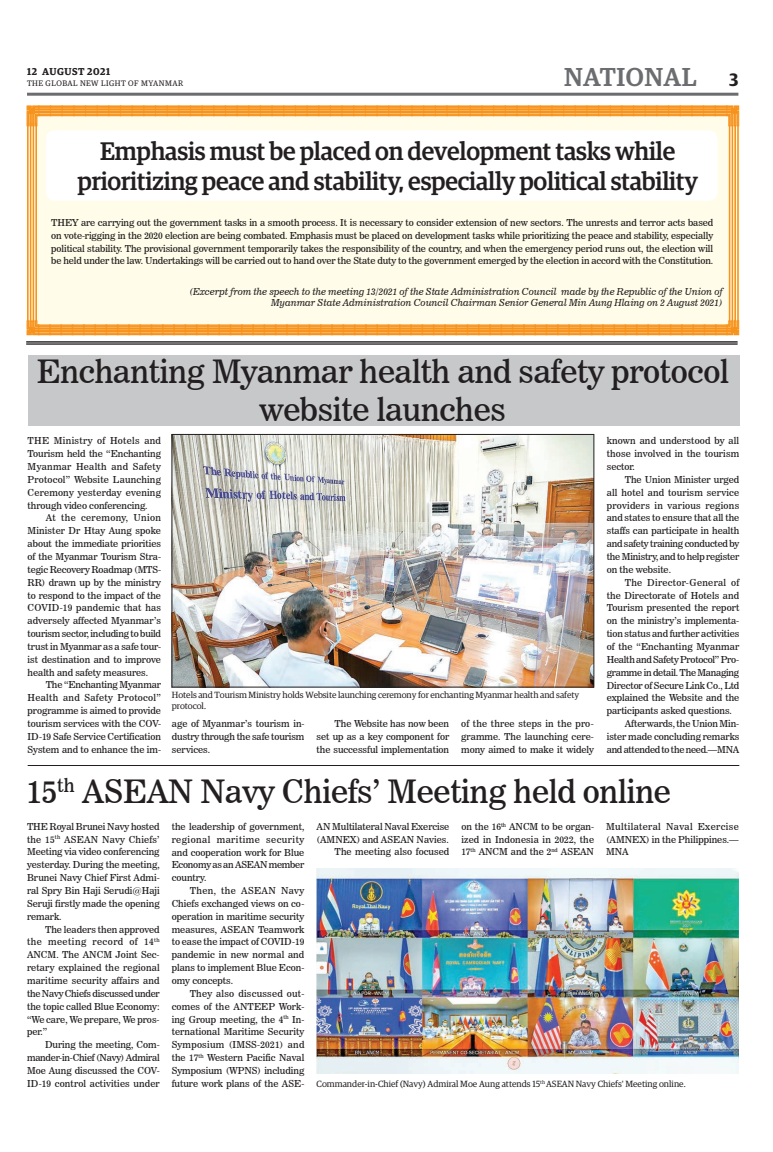
<style>
.page{position:relative;width:773px;height:1152px;background:#fff}
.page>*{position:absolute;margin:0;border:0;box-sizing:border-box;transform-origin:0 0}
.t1{font:32px/38.4px "News 706 BT Roman C";letter-spacing:-.01em;color:#231f20;text-align:center}
.t2{font:500 26px "Guardian Egyp";letter-spacing:.02em;color:#6c6d70}
.t3{font:500 25.5px/30.6px "Guardian Egyp";letter-spacing:-.01em;color:#231f20;text-align:center;scale:.96 1}
.t4{font:20px "Metrix Windings";letter-spacing:-.035em;color:#f7931d}
.t5{font:20px "Metrix Windings";letter-spacing:-.015em;color:#f7931d}
.t6{font:600 10px "Guardian Egyp";letter-spacing:.055em;color:#231f20}
.t7{font:9.5px/12.9px "News 706 BT Roman C";letter-spacing:-.005em;color:#231f20;text-align:justify}
.t8{font:9.5px/11.4px "News 706 BT Italic C";color:#231f20;text-align:right}
.t9{font:9.5px "News 706 BT Roman C";letter-spacing:-.025em;color:#231f20}
.t10{font:9.5px "News 706 BT Roman C";letter-spacing:.03em;color:#231f20}
.t11{font:9px/10.8px "Guardian Egyp";letter-spacing:-.005em;color:#231f20}
.t12{font:8px "Guardian Egyp";letter-spacing:.06em;color:#231f20}
.s1{font-weight:600;font-size:18px;color:#231f20}
</style>
<div class="page">
<hr style="left:27px;top:93px;width:711px;height:3px;background:#6c6d70">
<div style="left:28px;top:355px;width:711px;height:71px;background:#c7c8ca"></div>
<hr style="left:26px;top:341px;width:711px;height:1px;background:#231f20">
<hr style="left:26px;top:343px;width:711px;height:1px;background:#231f20">
<hr style="left:26px;top:344px;width:711px;height:1px;background:#231f20">
<div style="left:28px;top:106px;width:711px;height:229px;background:#fffde9"></div>
<div style="left:46px;top:130px;width:671px;height:71px;background:#fff;border-radius:9px"></div>
<svg style="left:27px;top:106px;width:711px;height:20px"></svg>
<svg style="left:27px;top:321px;width:711px;height:14px"></svg>
<hr style="left:35px;top:123px;width:2px;height:199px;background:#f7931d">
<hr style="left:33px;top:123px;width:1px;height:199px;background:#f7931d">
<hr style="left:30px;top:123px;width:1px;height:199px;background:#f7931d">
<hr style="left:27px;top:123px;width:2px;height:199px;background:#f7931d">
<hr style="left:737px;top:125px;width:1px;height:197px;background:#f7931d">
<hr style="left:734px;top:125px;width:2px;height:197px;background:#f7931d">
<hr style="left:731px;top:125px;width:2px;height:197px;background:#f7931d">
<hr style="left:728px;top:125px;width:2px;height:197px;background:#f7931d">
<img style="left:174px;top:436px;width:418px;height:249px">
<div style="left:172px;top:434px;width:422px;height:253px;border:1px solid #231f20"></div>
<img style="left:316px;top:868px;width:422px;height:206px">
<hr style="left:28px;top:765px;width:711px;height:1px;background:#231f20">
<p class="t6" style="left:27px;top:64px;width:85px">12 AUGUST 2021</p>
<p class="t12" style="left:27px;top:78px;width:158px">THE GLOBAL NEW LIGHT OF MYANMAR</p>
<h2 class="t2" style="left:564px;top:59px;width:176px">NATIONAL <span class="s1">3</span></h2>
<h3 class="t5" style="left:27px;top:106px;width:713px">BGGGGGGGGGGGGGGGGGGGGGGGGGGGGGGGGGGGGGGGGGGGGGGGGGGGGGGGGGGGA</h3>
<h3 class="t3" style="left:77px;top:134px;width:648px">Emphasis must be placed on development tasks while prioritizing peace and stability, especially political stability</h3>
<p class="t7" style="left:51px;top:216px;width:663px">THEY are carrying out the government tasks in a smooth process. It is necessary to consider extension of new sectors. The unrests and terror acts based on vote-rigging in the 2020 election are being combated. Emphasis must be placed on development tasks while prioritizing the peace and stability, especially political stability. The provisional government temporarily takes the responsibility of the country, and when the emergency period runs out, the election will be held under the law. Undertakings will be carried out to hand over the State duty to the government emerged by the election in accord with the Constitution.</p>
<p class="t8" style="left:189px;top:285px;width:534px">(Excerpt from the speech to the meeting 13/2021 of the State Administration Council made by the Republic of the Union of<br>Myanmar State Administration Council Chairman Senior General Min Aung Hlaing on 2 August 2021)</p>
<h3 class="t4" style="left:27px;top:320px;width:713px">CHHHHHHHHHHHHHHHHHHHHHHHHHHHHHHHHHHHHHHHHHHHHHHHHHHHHHHHHHHHHHD</h3>
<h1 class="t1" style="left:37px;top:352px;width:693px">Enchanting Myanmar health and safety protocol website launches</h1>
<p class="t7" style="left:28px;top:434px;width:135px">THE Ministry of Hotels and Tourism held the “Enchanting Myanmar Health and Safety Protocol” Website Launching Ceremony yesterday evening through video conferencing.</p>
<p class="t7" style="left:28px;top:511px;width:135px;text-indent:18px">At the ceremony, Union Minister Dr Htay Aung spoke about the immediate priorities of the Myanmar Tourism Stra&shy;tegic Recovery Roadmap (MTS-RR) drawn up by the ministry to respond to the impact of the COVID-19 pandemic that has adversely affected Myanmar’s tourism sector, including to build trust in Myanmar as a safe tour&shy;ist destination and to improve health and safety measures.</p>
<p class="t7" style="left:28px;top:679px;width:135px;text-indent:18px">The “Enchanting Myanmar Health and Safety Protocol” programme is aimed to provide tourism services with the COV-ID-19 Safe Service Certification System and to enhance the im-</p>
<p class="t11" style="left:172px;top:689px;width:409px">Hotels and Tourism Ministry holds Website launching ceremony for enchanting Myanmar health and safety protocol.</p>
<p class="t7" style="left:172px;top:717px;width:134px">age of Myanmar’s tourism in&shy;dustry through the safe tourism services.</p>
<p class="t7" style="left:316px;top:717px;width:134px;text-indent:18px">The Website has now been set up as a key component for the successful implementation</p>
<p class="t7" style="left:461px;top:717px;width:134px">of the three steps in the pro&shy;gramme. The launching cere&shy;mony aimed to make it widely</p>
<p class="t7" style="left:606px;top:434px;width:134px">known and understood by all those involved in the tourism sector.</p>
<p class="t7" style="left:606px;top:473px;width:134px;text-indent:18px">The Union Minister urged all hotel and tourism service providers in various regions and states to ensure that all the staffs can participate in health and safety training conducted by the Ministry, and to help register on the website.</p>
<p class="t10" style="left:624px;top:577px;width:116px">The Director-General of</p>
<p class="t7" style="left:606px;top:589px;width:134px">the Directorate of Hotels and</p>
<p class="t7" style="left:606px;top:601px;width:134px">Tourism presented the report</p>
<p class="t7" style="left:606px;top:614px;width:134px">on the ministry’s implementa-</p>
<p class="t7" style="left:606px;top:627px;width:134px">tion status and further activities</p>
<p class="t7" style="left:606px;top:640px;width:134px">of the “Enchanting Myanmar</p>
<p class="t9" style="left:606px;top:654px;width:134px">Health and Safety Protocol” Pro-</p>
<p class="t9" style="left:606px;top:667px;width:134px">gramme in detail. The Managing</p>
<p class="t7" style="left:606px;top:679px;width:134px">Director of Secure Link Co., Ltd</p>
<p class="t7" style="left:606px;top:691px;width:134px">explained the Website and the</p>
<p class="t7" style="left:606px;top:704px;width:127px">participants asked questions.</p>
<p class="t7" style="left:624px;top:717px;width:116px">Afterwards, the Union Min-</p>
<p class="t7" style="left:606px;top:730px;width:134px">ister made concluding remarks</p>
<p class="t9" style="left:606px;top:744px;width:134px">and attended to the need.—MNA</p>
<h1 class="t1" style="left:26px;top:772px;width:646px">15<sup>th</sup> ASEAN Navy Chiefs’ Meeting held online</h1>
<p class="t7" style="left:316px;top:820px;width:134px;text-align:right">AN Multilateral Naval Exercise (AMNEX) and ASEAN Navies.<br>The meeting also focused</p>
<p class="t7" style="left:461px;top:820px;width:134px">on the 16<sup>th</sup> ANCM to be organ&shy;ized in Indonesia in 2022, the 17<sup>th</sup> ANCM and the 2<sup>nd</sup> ASEAN</p>
<p class="t7" style="left:606px;top:820px;width:134px">Multilateral Naval Exercise (AMNEX) in the Philippines.— MNA</p>
<p class="t7" style="left:172px;top:820px;width:134px">the leadership of government, regional maritime security and cooperation work for Blue Economy as an ASEAN member country.</p>
<p class="t7" style="left:172px;top:884px;width:134px;text-indent:18px">Then, the ASEAN Navy Chiefs exchanged views on co&shy;operation in maritime security measures, ASEAN Teamwork to ease the impact of COVID-19 pandemic in new normal and plans to implement Blue Econ&shy;omy concepts.</p>
<p class="t7" style="left:172px;top:987px;width:134px;text-indent:18px">They also discussed out&shy;comes of the ANTEEP Work&shy;ing Group meeting, the 4<sup>th</sup> In&shy;ternational Maritime Security Symposium (IMSS-2021) and the 17<sup>th</sup> Western Pacific Naval Symposium (WPNS) including future work plans of the ASE-</p>
<p class="t7" style="left:27px;top:820px;width:134px">THE Royal Brunei Navy hosted the 15<sup>th</sup> ASEAN Navy Chiefs’ Meeting via video conferencing yesterday. During the meeting, Brunei Navy Chief First Admi&shy;ral Spry Bin Haji Serudi@Haji Seruji firstly made the opening remark.</p>
<p class="t7" style="left:27px;top:923px;width:134px;text-indent:18px">The leaders then approved the meeting record of 14<sup>th </sup>ANCM. The ANCM Joint Sec&shy;retary explained the regional maritime security affairs and the Navy Chiefs discussed under the topic called Blue Economy: “We care, We prepare, We pros&shy;per.”</p>
<p class="t7" style="left:27px;top:1038px;width:134px;text-indent:18px">During the meeting, Com&shy;mander-in-Chief (Navy) Admiral Moe Aung discussed the COV-ID-19 control activities under</p>
<p class="t11" style="left:316px;top:1078px;width:370px">Commander-in-Chief (Navy) Admiral Moe Aung attends 15<sup>th</sup> ASEAN Navy Chiefs' Meeting online.</p>
</div>
